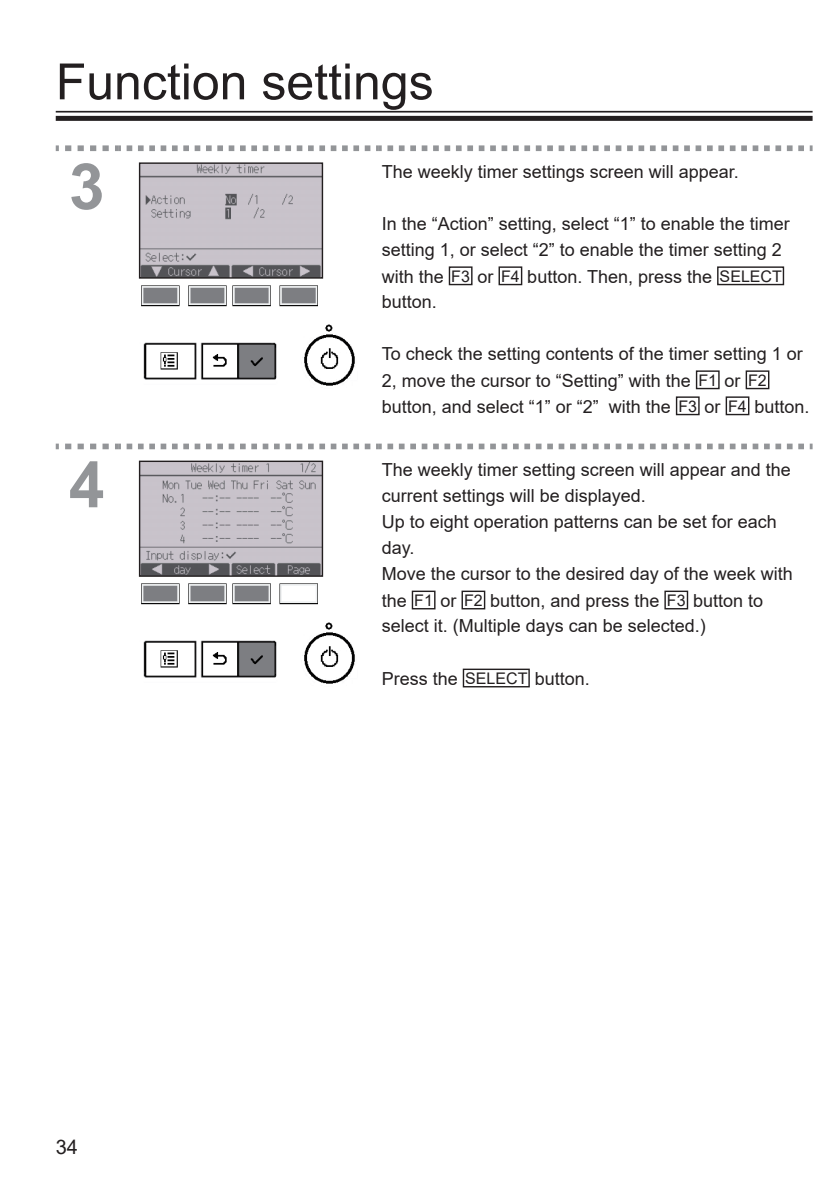
<style>
.page{position:relative;width:840px;height:1190px;background:#fff}
.page>*{position:absolute;margin:0;border:0;box-sizing:border-box;transform-origin:0 0}
.t1{font:700 64px "Arial";color:#939598}
.t2{font:50px "Arial";color:#231f20}
.t3{font:20px "Arial";color:#231f20}
.t4{font:18px/26.2px "Arial";color:#231f20}
.s1{font-size:16px}
</style>
<div class="page">
<hr style="left:56px;top:111px;width:757px;height:2px;background:#231f20">
<div style="left:56px;top:116px;width:757px;height:5px;background:#231f20"></div>
<svg style="left:56px;top:145px;width:3px;height:6px"></svg>
<svg style="left:65px;top:145px;width:56px;height:6px"></svg>
<svg style="left:127px;top:145px;width:686px;height:6px"></svg>
<img style="left:141px;top:164px;width:180px;height:113px">
<div style="left:139px;top:162px;width:184px;height:117px;border:1px solid #231f20"></div>
<img style="left:141px;top:285px;width:214px;height:101px">
<div style="left:449px;top:266px;width:24px;height:19px;border:1px solid #231f20"></div>
<div style="left:499px;top:266px;width:23px;height:19px;border:1px solid #231f20"></div>
<div style="left:717px;top:266px;width:67px;height:19px;border:1px solid #231f20"></div>
<div style="left:696px;top:370px;width:24px;height:19px;border:1px solid #231f20"></div>
<div style="left:746px;top:370px;width:23px;height:19px;border:1px solid #231f20"></div>
<div style="left:676px;top:396px;width:24px;height:19px;border:1px solid #231f20"></div>
<div style="left:726px;top:396px;width:23px;height:19px;border:1px solid #231f20"></div>
<svg style="left:56px;top:444px;width:3px;height:5px"></svg>
<svg style="left:65px;top:444px;width:56px;height:5px"></svg>
<svg style="left:127px;top:444px;width:686px;height:5px"></svg>
<img style="left:141px;top:463px;width:180px;height:112px">
<div style="left:139px;top:461px;width:184px;height:116px;border:1px solid #231f20"></div>
<img style="left:141px;top:583px;width:214px;height:101px">
<div style="left:412px;top:591px;width:24px;height:18px;border:1px solid #231f20"></div>
<div style="left:462px;top:591px;width:23px;height:18px;border:1px solid #231f20"></div>
<div style="left:664px;top:591px;width:24px;height:18px;border:1px solid #231f20"></div>
<div style="left:463px;top:669px;width:67px;height:18px;border:1px solid #231f20"></div>
<h2 class="t2" style="left:56px;top:47px;width:379px">Function settings</h2>
<h1 class="t1" style="left:69px;top:142px;width:37px">3</h1>
<p class="t4" style="left:382px;top:158px;width:359px">The weekly timer settings screen will appear.</p>
<p class="t4" style="left:382px;top:210px;width:410px">In the “Action” setting, select “1” to enable the timer setting 1, or select “2” to enable the timer setting 2 with the <span class="s1">F3</span> or <span class="s1">F4</span> button. Then, press the <span class="s1">SELECT</span></p>
<p class="t4" style="left:382px;top:288px;width:57px">button.</p>
<p class="t4" style="left:382px;top:340px;width:429px">To check the setting contents of the timer setting 1 or<br>2, move the cursor to “Setting” with the <span class="s1">F1</span> or <span class="s1">F2 </span>button, and select “1” or “2” with the <span class="s1">F3</span> or <span class="s1">F4</span> button.</p>
<h1 class="t1" style="left:69px;top:440px;width:37px">4</h1>
<p class="t4" style="left:382px;top:457px;width:413px">The weekly timer setting screen will appear and the current settings will be displayed.<br>Up to eight operation patterns can be set for each day.<br>Move the cursor to the desired day of the week with the <span class="s1">F1</span> or <span class="s1">F2</span> button, and press the <span class="s1">F3</span> button to</p>
<p class="t4" style="left:382px;top:613px;width:326px">select it. (Multiple days can be selected.)</p>
<p class="t4" style="left:382px;top:665px;width:210px">Press the <span class="s1">SELECT</span> button.</p>
<p class="t3" style="left:56px;top:1133px;width:24px">34</p>
</div>
